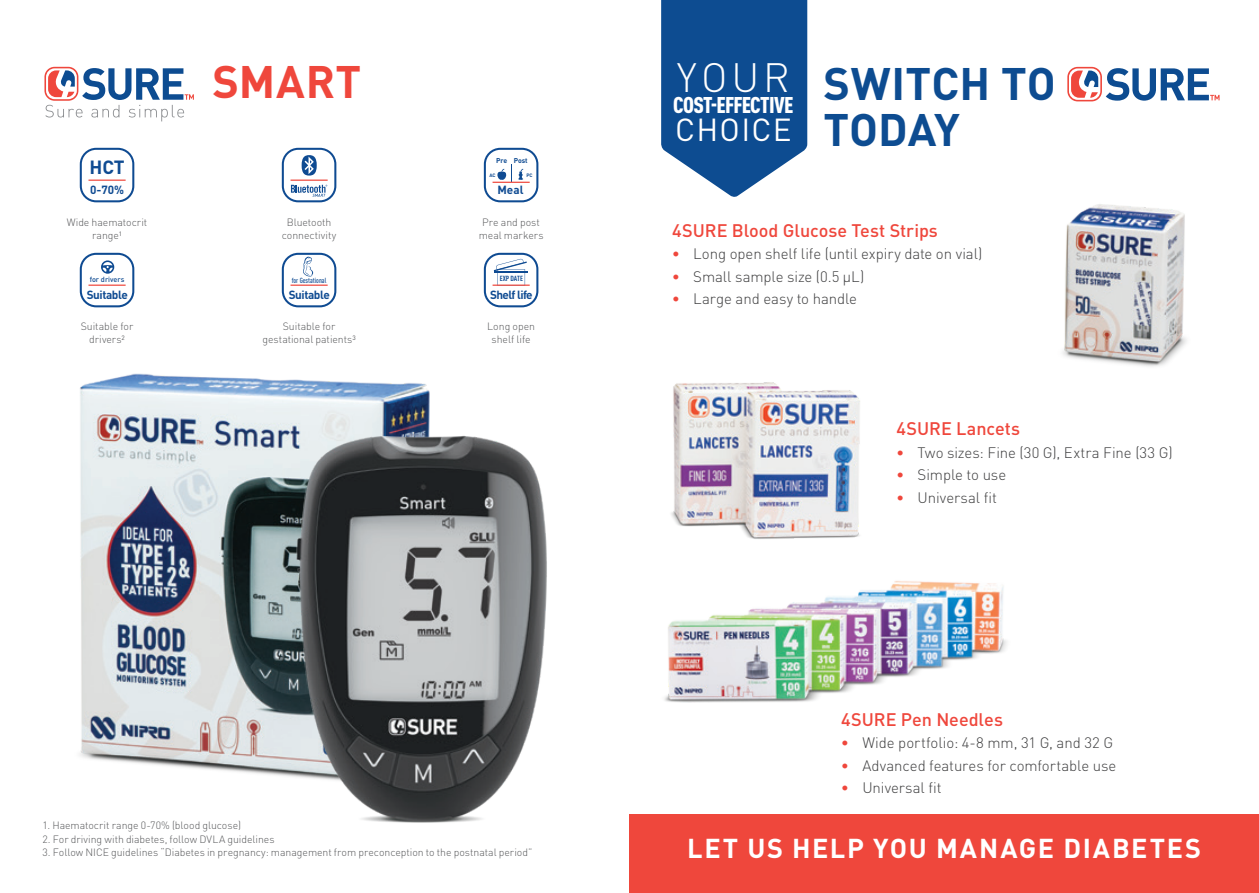
<style>
.page{position:relative;width:1259px;height:893px;background:#fff}
.page>*{position:absolute;margin:0;border:0;box-sizing:border-box;transform-origin:0 0}
.t1{font:700 45px/45.5px "DIN Pro";letter-spacing:.005em;color:#0d4c91}
.t2{font:700 45px "DIN Pro";letter-spacing:.015em;color:#ef473c}
.t3{font:300 40.5px "DIN Pro";color:#fff}
.t4{font:31.5px "DIN Pro";letter-spacing:.04em;color:#fff}
.t5{font:700 27px "DIN Pro";letter-spacing:.06em;color:#fff}
.t6{font:900 condensed 22.5px "DIN Pro";letter-spacing:-.03em;color:#fff}
.t7{font:700 18.9px "DIN Pro";color:#0f4b92}
.t8{font:500 18px "DIN Pro";color:#ef473c}
.t9{font:300 15px "DIN Pro";letter-spacing:-.005em;color:#3e3e3f}
.t10{font:700 11.7px "DIN Pro";letter-spacing:-.035em;color:#0f4b92}
.t11{font:300 10.5px/13.5px "DIN Pro";letter-spacing:-.005em;color:#57585a;text-align:center}
.t12{font:500 condensed 7.35px "DIN Pro";color:#0f4b92}
.t13{font:500 7.35px "DIN Pro";color:#0f4b92}
.t14{font:700 condensed 7.35px "DIN Pro";color:#0f4b92}
.t15{font:700 6.9px "DIN Pro";letter-spacing:-.01em;color:#0f4b92}
.t16{font:700 4.95px "DIN Pro";color:#0f4b92}
.s1{font-weight:500;color:#ef473c}
</style>
<div class="page">
<img style="left:80px;top:373px;width:350px;height:403px">
<div style="left:629px;top:814px;width:630px;height:79px;background:#ef473c"></div>
<img style="left:282px;top:410px;width:265px;height:413px">
<svg style="left:484px;top:148px;width:54px;height:54px"></svg>
<hr style="left:492px;top:182px;width:38px;height:1px;background:#ef473c">
<svg style="left:80px;top:148px;width:54px;height:54px"></svg>
<hr style="left:88px;top:180px;width:38px;height:1px;background:#ef473c">
<svg style="left:80px;top:253px;width:54px;height:54px"></svg>
<svg style="left:282px;top:148px;width:54px;height:54px"></svg>
<svg style="left:282px;top:253px;width:54px;height:54px"></svg>
<hr style="left:290px;top:285px;width:38px;height:1px;background:#ef473c">
<svg style="left:44px;top:67px;width:150px;height:54px"></svg>
<img style="left:671px;top:382px;width:189px;height:157px">
<img style="left:664px;top:581px;width:343px;height:122px">
<svg style="left:661px;top:0;width:146px;height:197px;background:#2a619e"></svg>
<svg style="left:1067px;top:67px;width:152px;height:34px"></svg>
<img style="left:1062px;top:204px;width:125px;height:163px">
<svg style="left:484px;top:253px;width:54px;height:54px"></svg>
<hr style="left:492px;top:285px;width:38px;height:1px;background:#ef473c">
<h1 class="t2" style="left:212px;top:44px;width:150px">SMART</h1>
<h3 class="t7" style="left:89px;top:151px;width:37px">HCT</h3>
<p class="t15" style="left:496px;top:155px;width:13px">Pre</p>
<p class="t15" style="left:514px;top:155px;width:15px">Post</p>
<p class="t16" style="left:526px;top:171px;width:8px">PC</p>
<p class="t16" style="left:489px;top:171px;width:8px">AC</p>
<p class="t10" style="left:90px;top:180px;width:36px">0-70%</p>
<p class="t10" style="left:497px;top:180px;width:28px">Meal</p>
<p class="t11" style="left:67px;top:214px;width:82px">Wide haematocrit range1</p>
<p class="t11" style="left:282px;top:214px;width:56px">Bluetooth connectivity</p>
<p class="t11" style="left:479px;top:214px;width:66px">Pre and post meal markers</p>
<p class="t13" style="left:90px;top:274px;width:36px">for drivers</p>
<p class="t12" style="left:292px;top:275px;width:36px">for Gestational</p>
<p class="t14" style="left:500px;top:273px;width:25px">EXP DATE</p>
<p class="t10" style="left:87px;top:285px;width:43px">Suitable</p>
<p class="t10" style="left:289px;top:285px;width:43px">Suitable</p>
<p class="t10" style="left:490px;top:285px;width:44px">Shelf life</p>
<p class="t11" style="left:81px;top:318px;width:54px">Suitable for drivers2</p>
<p class="t11" style="left:262px;top:318px;width:95px">Suitable for gestational patients3</p>
<p class="t11" style="left:487px;top:318px;width:49px">Long open shelf life</p>
<p class="t11" style="left:43px;top:818px;width:200px">1. Haematocrit range 0-70% (blood glucose)</p>
<p class="t11" style="left:43px;top:831px;width:234px">2. For driving with diabetes, follow DVLA guidelines</p>
<p class="t11" style="left:43px;top:845px;width:491px">3. Follow NICE guidelines “Diabetes in pregnancy: management from preconception to the postnatal period”</p>
<h2 class="t3" style="left:677px;top:46px;width:114px">YOUR</h2>
<h3 class="t6" style="left:673px;top:87px;width:122px">COST-EFFECTIVE</h3>
<h3 class="t4" style="left:675px;top:105px;width:118px">CHOICE</h3>
<h1 class="t1" style="left:823px;top:56px;width:234px">SWITCH TO<br>TODAY</h1>
<h3 class="t8" style="left:672px;top:215px;width:267px">4SURE Blood Glucose Test Strips</h3>
<h3 class="t9" style="left:672px;top:242px;width:312px"><span class="s1">•</span> Long open shelf life (until expiry date on vial)</h3>
<h3 class="t9" style="left:672px;top:265px;width:194px"><span class="s1">•</span> Small sample size (0.5 µL)</h3>
<h3 class="t9" style="left:672px;top:287px;width:187px"><span class="s1">•</span> Large and easy to handle</h3>
<h3 class="t8" style="left:896px;top:414px;width:125px">4SURE Lancets</h3>
<h3 class="t9" style="left:896px;top:441px;width:278px"><span class="s1">•</span> Two sizes: Fine (30 G), Extra Fine (33 G)</h3>
<h3 class="t9" style="left:896px;top:463px;width:111px"><span class="s1">•</span> Simple to use</h3>
<h3 class="t9" style="left:896px;top:486px;width:102px"><span class="s1">•</span> Universal fit</h3>
<h3 class="t8" style="left:841px;top:705px;width:163px">4SURE Pen Needles</h3>
<h3 class="t9" style="left:841px;top:731px;width:273px"><span class="s1">•</span> Wide portfolio: 4-8 mm, 31 G, and 32 G</h3>
<h3 class="t9" style="left:841px;top:754px;width:277px"><span class="s1">•</span> Advanced features for comfortable use</h3>
<h3 class="t9" style="left:841px;top:776px;width:102px"><span class="s1">•</span> Universal fit</h3>
<h3 class="t5" style="left:687px;top:826px;width:515px">LET US HELP YOU MANAGE DIABETES</h3>
</div>
